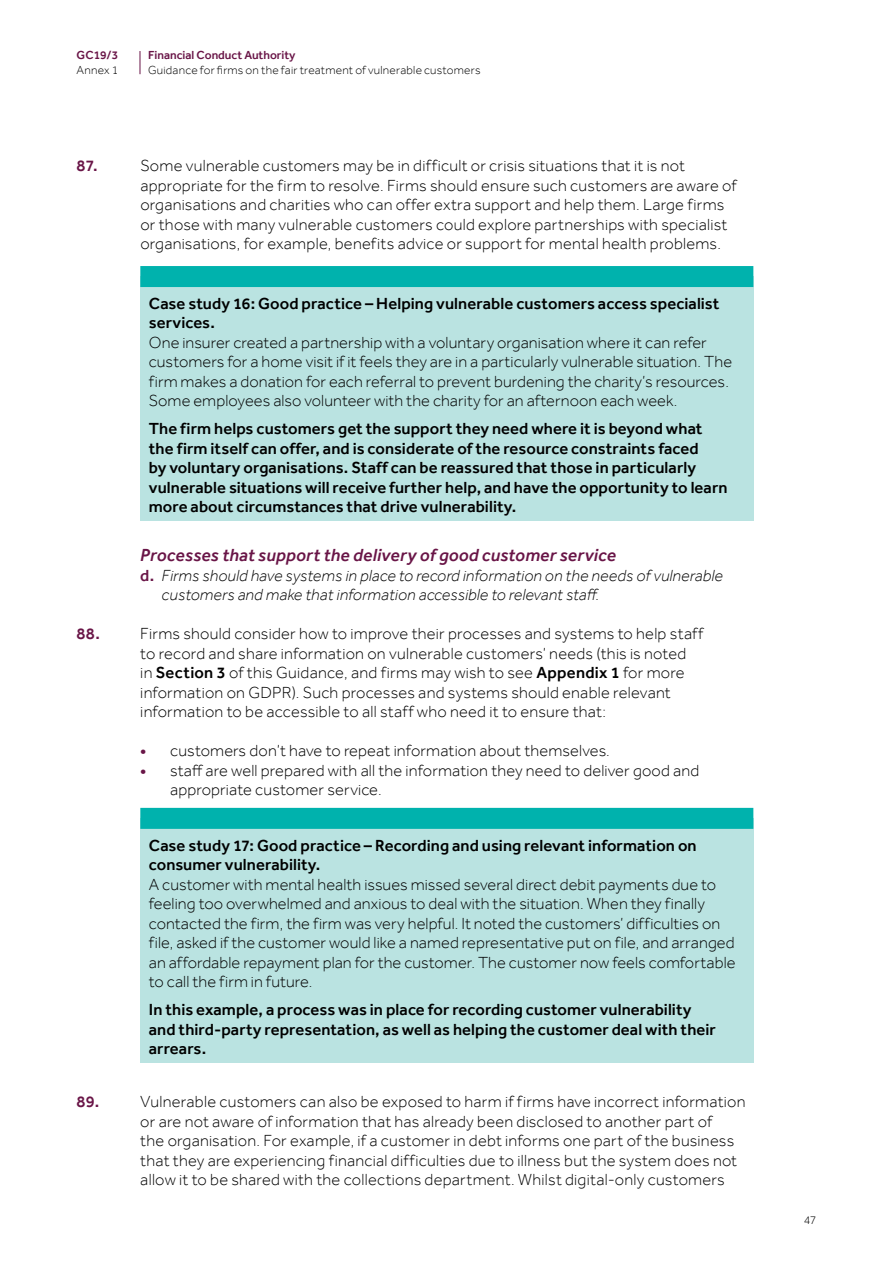
<style>
.page{position:relative;width:893px;height:1263px;background:#fff}
.page>*{position:absolute;margin:0;border:0;box-sizing:border-box;transform-origin:0 0}
.t1{font:italic 500 18px "Effra";letter-spacing:.01em;color:#691547}
.t2{font:300 16.5px/19.5px "Effra";letter-spacing:.01em;color:#000}
.t3{font:500 16.5px/19.5px "Effra";letter-spacing:.005em;color:#000}
.t4{font:italic 300 16.5px/19.5px "Effra";letter-spacing:.01em;color:#000}
.t5{font:500 16.5px "Effra";color:#691547}
.t6{font:300 12px "Effra";letter-spacing:.02em;color:#000}
.t7{font:500 12px "Effra";color:#691547}
.s1{font-weight:500;font-style:normal;color:#691547}
.s2{font-weight:500}
.s3{font-weight:500;color:#691547}
</style>
<div class="page">
<div style="left:140px;top:277px;width:613px;height:244px;background:#bae3e1"></div>
<div style="left:140px;top:266px;width:613px;height:21px;background:#00b2ad"></div>
<div style="left:140px;top:818px;width:613px;height:245px;background:#bae3e1"></div>
<div style="left:140px;top:808px;width:613px;height:21px;background:#00b2ad"></div>
<svg style="left:140px;top:51px;width:1px;height:23px"></svg>
<p class="t7" style="left:77px;top:48px;width:43px">GC19/3</p>
<p class="t6" style="left:77px;top:63px;width:43px">Annex 1</p>
<p class="t7" style="left:148px;top:48px;width:149px">Financial Conduct Authority</p>
<p class="t6" style="left:148px;top:63px;width:334px">Guidance for firms on the fair treatment of vulnerable customers</p>
<p class="t5" style="left:77px;top:156px;width:23px">87.</p>
<p class="t2" style="left:140px;top:156px;width:598px">Some vulnerable customers may be in difficult or crisis situations that it is not appropriate for the firm to resolve. Firms should ensure such customers are aware of organisations and charities who can offer extra support and help them. Large firms or those with many vulnerable customers could explore partnerships with specialist organisations, for example, benefits advice or support for mental health problems.</p>
<p class="t3" style="left:149px;top:293px;width:572px">Case study 16: Good practice – Helping vulnerable customers access specialist services.</p>
<p class="t2" style="left:149px;top:332px;width:585px">One insurer created a partnership with a voluntary organisation where it can refer customers for a home visit if it feels they are in a particularly vulnerable situation. The firm makes a donation for each referral to prevent burdening the charity’s resources.<br>Some employees also volunteer with the charity for an afternoon each week.</p>
<p class="t3" style="left:149px;top:419px;width:580px">The firm helps customers get the support they need where it is beyond what the firm itself can offer, and is considerate of the resource constraints faced<br>by voluntary organisations. Staff can be reassured that those in particularly vulnerable situations will receive further help, and have the opportunity to learn more about circumstances that drive vulnerability.</p>
<p class="t1" style="left:140px;top:544px;width:477px">Processes that support the delivery of good customer service</p>
<p class="t4" style="left:162px;top:565px;width:563px;text-indent:-21px"><span class="s1">d.</span> Firms should have systems in place to record information on the needs of vulnerable customers and make that information accessible to relevant staff.</p>
<p class="t5" style="left:77px;top:624px;width:25px">88.</p>
<p class="t2" style="left:140px;top:624px;width:565px">Firms should consider how to improve their processes and systems to help staff to record and share information on vulnerable customers’ needs (this is noted<br>in <span class="s2">Section 3</span> of this Guidance, and firms may wish to see <span class="s2">Appendix 1</span> for more information on GDPR). Such processes and systems should enable relevant information to be accessible to all staff who need it to ensure that:</p>
<p class="t2" style="left:140px;top:741px;width:471px"><span class="s3">•</span> customers don’t have to repeat information about themselves.</p>
<p class="t2" style="left:170px;top:760px;width:531px;text-indent:-30px"><span class="s3">•</span> staff are well prepared with all the information they need to deliver good and appropriate customer service.</p>
<p class="t3" style="left:149px;top:835px;width:549px">Case study 17: Good practice – Recording and using relevant information on consumer vulnerability.</p>
<p class="t2" style="left:149px;top:874px;width:588px">A customer with mental health issues missed several direct debit payments due to feeling too overwhelmed and anxious to deal with the situation. When they finally contacted the firm, the firm was very helpful. It noted the customers’ difficulties on file, asked if the customer would like a named representative put on file, and arranged an affordable repayment plan for the customer. The customer now feels comfortable to call the firm in future.</p>
<p class="t3" style="left:149px;top:1000px;width:569px">In this example, a process was in place for recording customer vulnerability and third-party representation, as well as helping the customer deal with their arrears.</p>
<p class="t5" style="left:77px;top:1092px;width:24px">89.</p>
<p class="t2" style="left:140px;top:1092px;width:607px">Vulnerable customers can also be exposed to harm if firms have incorrect information or are not aware of information that has already been disclosed to another part of<br>the organisation. For example, if a customer in debt informs one part of the business that they are experiencing financial difficulties due to illness but the system does not allow it to be shared with the collections department. Whilst digital-only customers</p>
<p class="t6" style="left:804px;top:1213px;width:14px">47</p>
</div>
